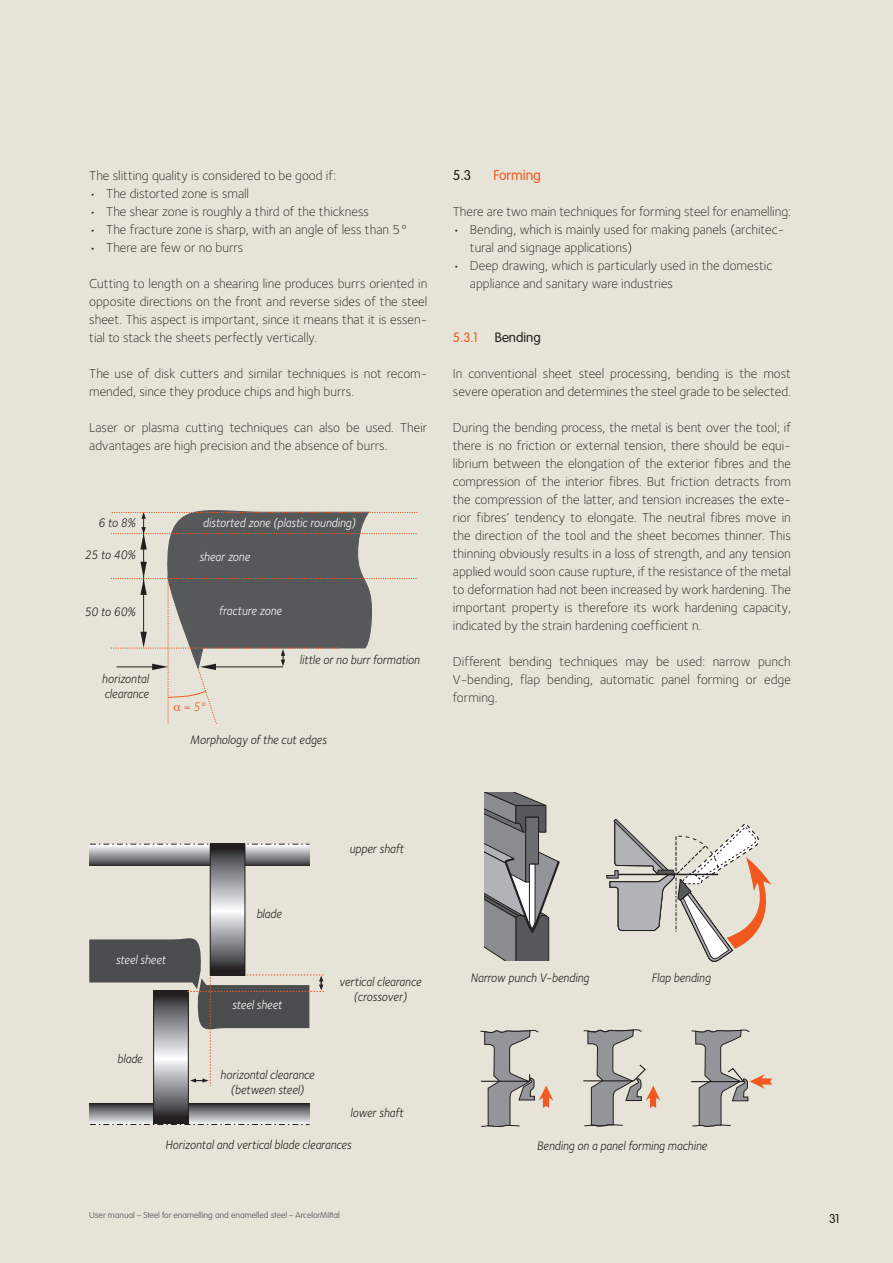
<style>
.page{position:relative;width:893px;height:1263px;background:#e6e3d8}
.page>*{position:absolute;margin:0;border:0;box-sizing:border-box;transform-origin:0 0}
.t1{font:300 15px "VAG2";color:#f15921}
.t2{font:300 15px "VAG2";color:#231f20}
.t3{font:300 14.25px "VAG2";color:#231f20}
.t4{font:300 13.5px/18px "Sterling";color:#231f20}
.t5{font:300 13.5px "VAG2";color:#231f20}
.t6{font:italic 12.75px/15px "Sterling";color:#231f20;text-align:center;scale:.9 1}
.t7{font:italic 12.75px "Sterling";color:#fff;scale:.9 1}
.t8{font:italic 12.75px "Sterling";color:#f15921;scale:.9 1}
.t9{font:300 9px "VAG2";color:#6c6d70}
.s1{color:#f15921}
</style>
<div class="page">
<svg style="left:89px;top:845px;width:221px;height:21px;background:#96979a"></svg>
<svg style="left:89px;top:1103px;width:220px;height:21px;background:#8d8e91"></svg>
<svg style="left:154px;top:1086px;width:34px;height:38px"></svg>
<hr style="left:153px;top:991px;width:1px;height:133px;background:#231f20">
<hr style="left:188px;top:991px;width:1px;height:133px;background:#231f20">
<svg style="left:211px;top:845px;width:34px;height:84px;background:#9e9ea0"></svg>
<hr style="left:210px;top:844px;width:1px;height:132px;background:#231f20">
<hr style="left:245px;top:844px;width:1px;height:132px;background:#231f20">
<svg style="left:90px;top:844px;width:220px;height:1px"></svg>
<svg style="left:90px;top:1124px;width:220px;height:1px"></svg>
<svg style="left:89px;top:929px;width:235px;height:157px"></svg>
<svg style="left:607px;top:819px;width:164px;height:142px"></svg>
<svg style="left:485px;top:793px;width:74px;height:167px"></svg>
<svg style="left:480px;top:1030px;width:292px;height:97px"></svg>
<svg style="left:111px;top:510px;width:307px;height:212px"></svg>
<p class="t4" style="left:89px;top:167px;width:248px">The slitting quality is considered to be good if:</p>
<p class="t4" style="left:89px;top:185px;width:161px">• The distorted zone is small</p>
<p class="t4" style="left:89px;top:203px;width:281px">• The shear zone is roughly a third of the thickness</p>
<p class="t4" style="left:89px;top:221px;width:320px">• The fracture zone is sharp, with an angle of less than 5°</p>
<p class="t4" style="left:89px;top:239px;width:156px">• There are few or no burrs</p>
<p class="t4" style="left:89px;top:275px;width:340px;text-align:justify">Cutting to length on a shearing line produces burrs oriented in opposite directions on the front and reverse sides of the steel sheet. This aspect is important, since it means that it is essen&shy;tial to stack the sheets perfectly vertically.</p>
<p class="t4" style="left:89px;top:365px;width:340px">The use of disk cutters and similar techniques is not recom&shy;mended, since they produce chips and high burrs.</p>
<p class="t4" style="left:89px;top:419px;width:340px">Laser or plasma cutting techniques can also be used. Their advantages are high precision and the absence of burrs.</p>
<p class="t6" style="left:98px;top:515px;width:43px">6 to 8%</p>
<p class="t6" style="left:85px;top:547px;width:58px">25 to 40%</p>
<p class="t6" style="left:85px;top:605px;width:58px">50 to 60%</p>
<p class="t6" style="left:102px;top:671px;width:54px;text-align:left">horizontal clearance</p>
<p class="t7" style="left:203px;top:515px;width:171px">distorted zone (plastic rounding)</p>
<p class="t7" style="left:199px;top:549px;width:58px">shear zone</p>
<p class="t7" style="left:219px;top:603px;width:72px">fracture zone</p>
<p class="t8" style="left:184px;top:699px;width:27px">= 5°</p>
<p class="t6" style="left:300px;top:652px;width:135px">little or no burr formation</p>
<p class="t6" style="left:190px;top:732px;width:153px">Morphology of the cut edges</p>
<p class="t2" style="left:453px;top:167px;width:20px">5.3</p>
<p class="t1" style="left:493px;top:167px;width:49px">Forming</p>
<p class="t4" style="left:453px;top:203px;width:340px">There are two main techniques for forming steel for enamelling:</p>
<p class="t4" style="left:470px;top:221px;width:316px;text-indent:-17px">• Bending, which is mainly used for making panels (architec&shy;tural and signage applications)</p>
<p class="t4" style="left:470px;top:257px;width:304px;text-indent:-17px">• Deep drawing, which is particularly used in the domestic appliance and sanitary ware industries</p>
<p class="t3" style="left:453px;top:330px;width:90px"><span class="s1">5.3.1</span> Bending</p>
<p class="t4" style="left:453px;top:365px;width:340px">In conventional sheet steel processing, bending is the most severe operation and determines the steel grade to be selected.</p>
<p class="t4" style="left:453px;top:419px;width:340px;text-align:justify">During the bending process, the metal is bent over the tool; if there is no friction or external tension, there should be equi&shy;librium between the elongation of the exterior fibres and the compression of the interior fibres. But friction detracts from the compression of the latter, and tension increases the exte&shy;rior fibres’ tendency to elongate. The neutral fibres move in the direction of the tool and the sheet becomes thinner. This thinning obviously results in a loss of strength, and any tension applied would soon cause rupture, if the resistance of the metal to deformation had not been increased by work hardening. The important property is therefore its work hardening capacity, indicated by the strain hardening coefficient n.</p>
<p class="t4" style="left:453px;top:653px;width:340px;text-align:justify">Different bending techniques may be used: narrow punch V-bending, flap bending, automatic panel forming or edge forming.</p>
<p class="t7" style="left:116px;top:952px;width:57px">steel sheet</p>
<p class="t6" style="left:117px;top:1051px;width:30px">blade</p>
<p class="t6" style="left:256px;top:906px;width:30px">blade</p>
<p class="t7" style="left:232px;top:998px;width:57px">steel sheet</p>
<p class="t6" style="left:220px;top:1067px;width:106px">horizontal clearance (between steel)</p>
<p class="t6" style="left:349px;top:841px;width:62px">upper shaft</p>
<p class="t6" style="left:339px;top:974px;width:93px">vertical clearance (crossover)</p>
<p class="t6" style="left:350px;top:1105px;width:61px">lower shaft</p>
<p class="t6" style="left:165px;top:1137px;width:208px">Horizontal and vertical blade clearances</p>
<p class="t9" style="left:89px;top:1210px;width:252px">User manual – Steel for enamelling and enamelled steel – ArcelorMittal</p>
<p class="t6" style="left:470px;top:970px;width:133px">Narrow punch V-bending</p>
<p class="t6" style="left:651px;top:970px;width:67px">Flap bending</p>
<p class="t6" style="left:537px;top:1138px;width:191px">Bending on a panel forming machine</p>
<p class="t5" style="left:829px;top:1211px;width:12px">31</p>
</div>
